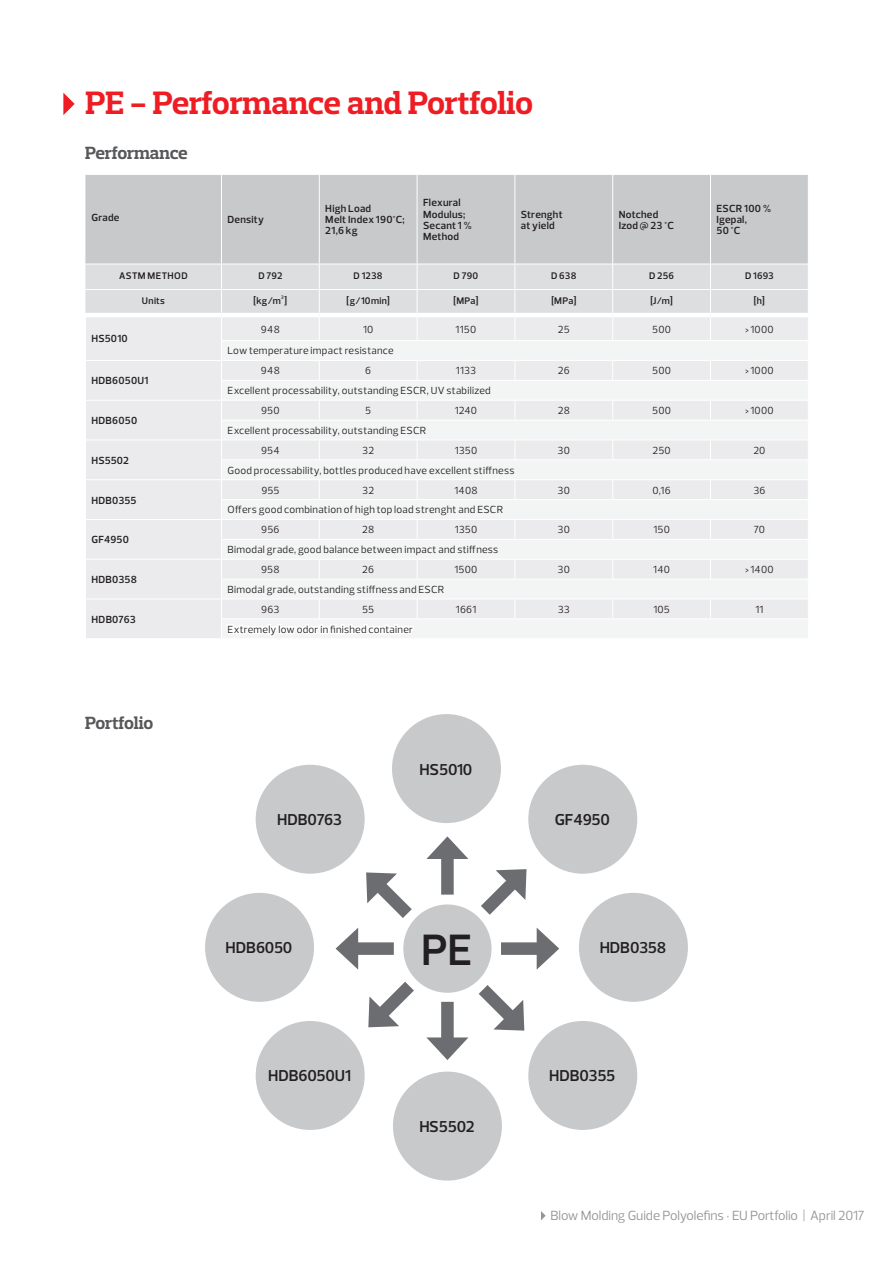
<style>
.page{position:relative;width:893px;height:1263px;background:#fff}
.page>*{position:absolute;margin:0;border:0;box-sizing:border-box;transform-origin:0 0}
.t1{font:700 44.7px "Odebrecht Sans";color:#231f20}
.t2{font:33px "Odebrecht Slab";letter-spacing:-.015em;color:#ee1d23}
.t3{font:18px "Odebrecht Slab";letter-spacing:-.015em;color:#57585a}
.t4{font:700 16.05px "Odebrecht Sans";letter-spacing:-.015em;color:#231f20}
.t5{font:13.5px "Odebrecht Sans";letter-spacing:-.01em;color:#939598}
.t6{font:10.5px "Odebrecht Sans";letter-spacing:.025em;color:#231f20}
.t7{font:700 10.5px/11.2px "Odebrecht Sans";letter-spacing:.025em;color:#231f20}
.t8{font:700 9.75px "Odebrecht Sans";letter-spacing:.025em;color:#231f20}
</style>
<div class="page">
<svg style="left:541px;top:1211px;width:5px;height:9px"></svg>
<svg style="left:63px;top:93px;width:12px;height:22px"></svg>
<div style="left:528px;top:765px;width:109px;height:109px;background:#c8c9cb;border-radius:50%"></div>
<div style="left:392px;top:714px;width:109px;height:109px;background:#c8c9cb;border-radius:50%"></div>
<div style="left:256px;top:765px;width:109px;height:109px;background:#c8c9cb;border-radius:50%"></div>
<div style="left:205px;top:893px;width:109px;height:109px;background:#c8c9cb;border-radius:50%"></div>
<div style="left:256px;top:1021px;width:109px;height:109px;background:#c8c9cb;border-radius:50%"></div>
<div style="left:393px;top:1071px;width:109px;height:109px;background:#c8c9cb;border-radius:50%"></div>
<div style="left:528px;top:1021px;width:109px;height:109px;background:#c8c9cb;border-radius:50%"></div>
<div style="left:579px;top:893px;width:109px;height:109px;background:#c8c9cb;border-radius:50%"></div>
<svg style="left:336px;top:836px;width:223px;height:224px"></svg>
<div style="left:85px;top:175px;width:723px;height:89px;background:#c8c9cb"></div>
<hr style="left:221px;top:175px;width:1px;height:89px;background:#fff">
<hr style="left:319px;top:175px;width:1px;height:89px;background:#fff">
<hr style="left:417px;top:175px;width:1px;height:89px;background:#fff">
<hr style="left:514px;top:175px;width:1px;height:89px;background:#fff">
<hr style="left:612px;top:175px;width:1px;height:89px;background:#fff">
<hr style="left:710px;top:175px;width:1px;height:89px;background:#fff">
<svg style="left:85px;top:264px;width:723px;height:374px"></svg>
<h2 class="t2" style="left:85px;top:83px;width:449px">PE - Performance and Portfolio</h2>
<h3 class="t3" style="left:85px;top:142px;width:104px">Performance</h3>
<p class="t7" style="left:91px;top:212px;width:30px">Grade</p>
<p class="t7" style="left:227px;top:214px;width:38px">Density</p>
<p class="t7" style="left:325px;top:203px;width:81px">High Load<br>Melt Index 190°C;<br>21,6 kg</p>
<p class="t7" style="left:423px;top:197px;width:50px">Flexural<br>Modulus;<br>Secant 1 %<br>Method</p>
<p class="t7" style="left:521px;top:208px;width:43px">Strenght at yield</p>
<p class="t7" style="left:619px;top:208px;width:57px">Notched<br>Izod @ 23 °C</p>
<p class="t7" style="left:716px;top:203px;width:56px">ESCR 100 %<br>Igepal,<br>50 °C</p>
<p class="t8" style="left:119px;top:269px;width:70px">ASTM METHOD</p>
<p class="t8" style="left:258px;top:269px;width:26px">D 792</p>
<p class="t8" style="left:354px;top:269px;width:31px">D 1238</p>
<p class="t8" style="left:454px;top:269px;width:26px">D 790</p>
<p class="t8" style="left:551px;top:269px;width:27px">D 638</p>
<p class="t8" style="left:649px;top:269px;width:27px">D 256</p>
<p class="t8" style="left:745px;top:269px;width:30px">D 1693</p>
<p class="t8" style="left:142px;top:295px;width:24px">Units</p>
<p class="t8" style="left:254px;top:295px;width:35px">[kg/m³]</p>
<p class="t8" style="left:346px;top:295px;width:45px">[g/10min]</p>
<p class="t8" style="left:453px;top:295px;width:26px">[MPa]</p>
<p class="t8" style="left:551px;top:295px;width:26px">[MPa]</p>
<p class="t8" style="left:650px;top:295px;width:24px">[J/m]</p>
<p class="t8" style="left:754px;top:295px;width:12px">[h]</p>
<p class="t7" style="left:91px;top:333px;width:38px">HS5010</p>
<p class="t6" style="left:261px;top:323px;width:20px">948</p>
<p class="t6" style="left:363px;top:323px;width:12px">10</p>
<p class="t6" style="left:456px;top:323px;width:22px">1150</p>
<p class="t6" style="left:558px;top:323px;width:14px">25</p>
<p class="t6" style="left:652px;top:323px;width:20px">500</p>
<p class="t6" style="left:745px;top:323px;width:30px">&gt;1000</p>
<p class="t6" style="left:227px;top:344px;width:168px">Low temperature impact resistance</p>
<p class="t7" style="left:91px;top:375px;width:59px">HDB6050U1</p>
<p class="t7" style="left:91px;top:415px;width:47px">HDB6050</p>
<p class="t7" style="left:91px;top:455px;width:39px">HS5502</p>
<p class="t7" style="left:91px;top:494px;width:47px">HDB0355</p>
<p class="t7" style="left:91px;top:534px;width:39px">GF4950</p>
<p class="t7" style="left:91px;top:574px;width:47px">HDB0358</p>
<p class="t7" style="left:91px;top:614px;width:46px">HDB0763</p>
<h3 class="t3" style="left:85px;top:712px;width:70px">Portfolio</h3>
<p class="t6" style="left:261px;top:364px;width:20px">948</p>
<p class="t6" style="left:365px;top:364px;width:7px">6</p>
<p class="t6" style="left:456px;top:364px;width:22px">1133</p>
<p class="t6" style="left:558px;top:364px;width:13px">26</p>
<p class="t6" style="left:652px;top:364px;width:20px">500</p>
<p class="t6" style="left:745px;top:364px;width:30px">&gt;1000</p>
<p class="t6" style="left:227px;top:384px;width:265px">Excellent processability, outstanding ESCR, UV stabilized</p>
<p class="t6" style="left:261px;top:404px;width:20px">950</p>
<p class="t6" style="left:365px;top:404px;width:7px">5</p>
<p class="t6" style="left:455px;top:404px;width:24px">1240</p>
<p class="t6" style="left:558px;top:404px;width:14px">28</p>
<p class="t6" style="left:652px;top:404px;width:20px">500</p>
<p class="t6" style="left:745px;top:404px;width:30px">&gt;1000</p>
<p class="t6" style="left:227px;top:424px;width:200px">Excellent processability, outstanding ESCR</p>
<p class="t6" style="left:261px;top:444px;width:20px">954</p>
<p class="t6" style="left:362px;top:444px;width:13px">32</p>
<p class="t6" style="left:455px;top:444px;width:24px">1350</p>
<p class="t6" style="left:558px;top:444px;width:14px">30</p>
<p class="t6" style="left:652px;top:444px;width:20px">250</p>
<p class="t6" style="left:753px;top:444px;width:14px">20</p>
<p class="t6" style="left:227px;top:464px;width:288px">Good processability, bottles produced have excellent stiffness</p>
<p class="t6" style="left:261px;top:484px;width:20px">955</p>
<p class="t6" style="left:362px;top:484px;width:13px">32</p>
<p class="t6" style="left:454px;top:484px;width:25px">1408</p>
<p class="t6" style="left:558px;top:484px;width:14px">30</p>
<p class="t6" style="left:652px;top:484px;width:20px">0,16</p>
<p class="t6" style="left:753px;top:484px;width:14px">36</p>
<p class="t6" style="left:227px;top:503px;width:277px">Offers good combination of high top load strenght and ESCR</p>
<p class="t6" style="left:261px;top:523px;width:20px">956</p>
<p class="t6" style="left:362px;top:523px;width:14px">28</p>
<p class="t6" style="left:455px;top:523px;width:24px">1350</p>
<p class="t6" style="left:558px;top:523px;width:14px">30</p>
<p class="t6" style="left:653px;top:523px;width:18px">150</p>
<p class="t6" style="left:754px;top:523px;width:13px">70</p>
<p class="t6" style="left:227px;top:543px;width:272px">Bimodal grade, good balance between impact and stiffness</p>
<p class="t6" style="left:261px;top:563px;width:20px">958</p>
<p class="t6" style="left:362px;top:563px;width:13px">26</p>
<p class="t6" style="left:455px;top:563px;width:24px">1500</p>
<p class="t6" style="left:558px;top:563px;width:14px">30</p>
<p class="t6" style="left:653px;top:563px;width:18px">140</p>
<p class="t6" style="left:745px;top:563px;width:30px">&gt;1400</p>
<p class="t6" style="left:228px;top:583px;width:218px">Bimodal grade, outstanding stiffness and ESCR</p>
<p class="t6" style="left:261px;top:603px;width:20px">963</p>
<p class="t6" style="left:362px;top:603px;width:14px">55</p>
<p class="t6" style="left:456px;top:603px;width:22px">1661</p>
<p class="t6" style="left:558px;top:603px;width:14px">33</p>
<p class="t6" style="left:653px;top:603px;width:18px">105</p>
<p class="t6" style="left:755px;top:603px;width:10px">11</p>
<p class="t6" style="left:227px;top:623px;width:187px">Extremely low odor in finished container</p>
<h3 class="t4" style="left:420px;top:759px;width:54px">HS5010</h3>
<h3 class="t4" style="left:277px;top:810px;width:66px">HDB0763</h3>
<h3 class="t4" style="left:555px;top:810px;width:57px">GF4950</h3>
<h3 class="t4" style="left:226px;top:938px;width:68px">HDB6050</h3>
<h1 class="t1" style="left:421px;top:923px;width:53px">PE</h1>
<h3 class="t4" style="left:600px;top:938px;width:68px">HDB0358</h3>
<h3 class="t4" style="left:268px;top:1066px;width:85px">HDB6050U1</h3>
<h3 class="t4" style="left:549px;top:1066px;width:68px">HDB0355</h3>
<h3 class="t4" style="left:419px;top:1117px;width:57px">HS5502</h3>
<p class="t5" style="left:551px;top:1207px;width:315px">Blow Molding Guide Polyolefins • EU Portfolio | April 2017</p>
</div>
